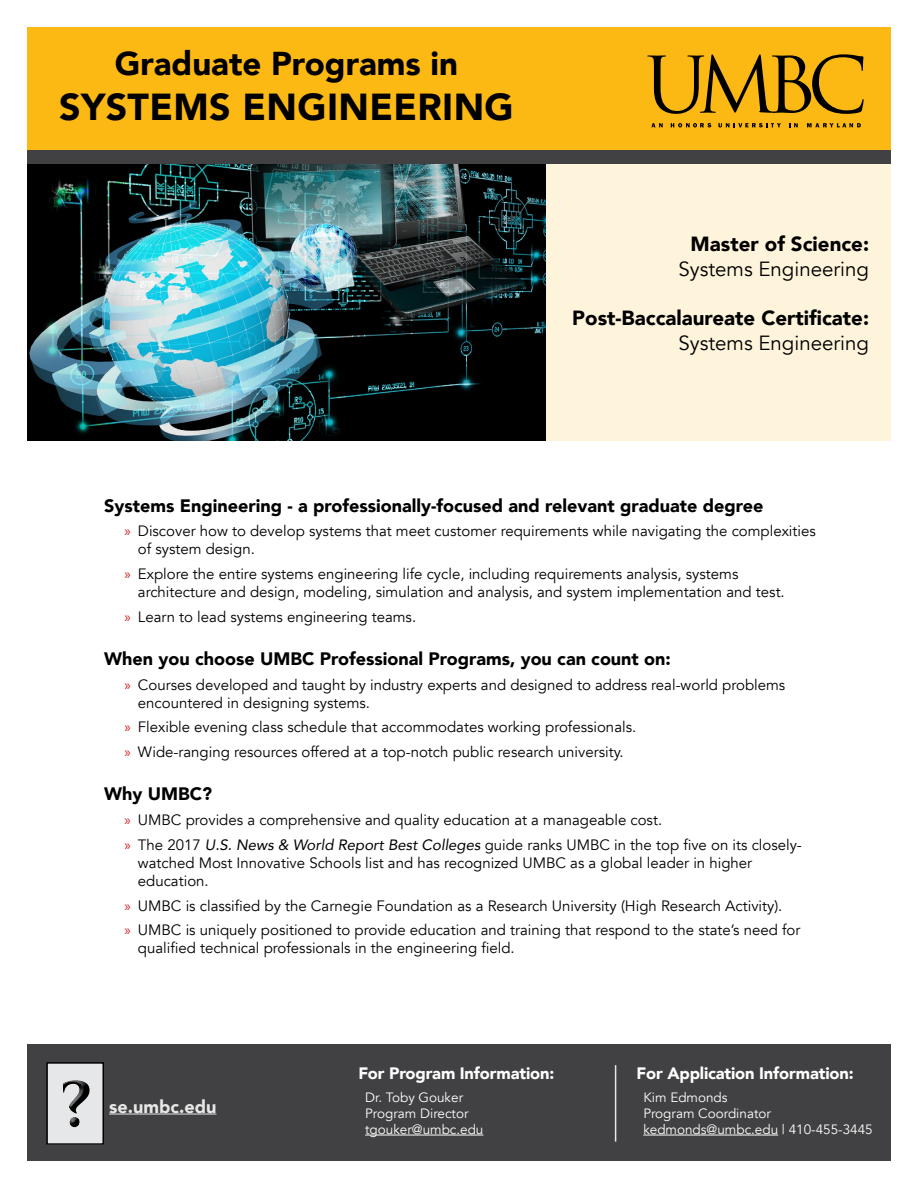
<style>
.page{position:relative;width:918px;height:1188px;background:#fff}
.page>*{position:absolute;margin:0;border:0;box-sizing:border-box;transform-origin:0 0}
.t1{font:700 60px "Trajan Pro 3";color:#000}
.t2{font:900 37.5px "Avenir";letter-spacing:.01em;color:#000}
.t3{font:900 33px "Avenir";color:#000}
.t4{font:900 20.4px "Avenir";color:#000}
.t5{font:20.4px "Avenir";color:#000}
.t6{font:900 18px "Avenir";color:#000}
.t7{font:900 18px "Avenir";color:#e7e7e7}
.t8{font:900 16.5px "Avenir";letter-spacing:-.01em;color:#fff}
.t9{font:15px/18px "Avenir";color:#000}
.t10{font:13.5px/16.2px "Avenir";color:#fff}
.s1{font-family:"Myriad Pro";color:#d2232a}
.s2{font-style:italic}
</style>
<div class="page">
<div style="left:27px;top:27px;width:864px;height:130px;background:#fdb913"></div>
<div style="left:542px;top:161px;width:349px;height:280px;background:linear-gradient(to right,#fef4db,#fef4db)"></div>
<div style="left:28px;top:1044px;width:863px;height:117px;background:#414042"></div>
<hr style="left:365px;top:1135px;width:118px;height:1px;background:#fff">
<hr style="left:643px;top:1135px;width:135px;height:1px;background:#fff">
<div style="left:47px;top:1063px;width:56px;height:81px;background:#e6e7e8"></div>
<div style="left:46px;top:1062px;width:58px;height:83px;border:2px solid #000"></div>
<div style="left:50px;top:1068px;width:52px;height:62px;background:#e6e7e8"></div>
<div style="left:50px;top:1076px;width:52px;height:63px;background:#000;opacity:.75"></div>
<svg style="left:109px;top:1114px;width:24px;height:1px"></svg>
<hr style="left:133px;top:1114px;width:83px;height:1px;background:#e7e7e7">
<svg style="left:647px;top:54px;width:217px;height:60px"></svg>
<svg style="left:651px;top:123px;width:12px;height:4px"></svg>
<svg style="left:671px;top:123px;width:40px;height:4px"></svg>
<svg style="left:718px;top:123px;width:63px;height:4px"></svg>
<svg style="left:789px;top:123px;width:9px;height:4px"></svg>
<svg style="left:807px;top:123px;width:54px;height:4px"></svg>
<img style="left:27px;top:164px;width:518px;height:277px">
<div style="left:27px;top:151px;width:864px;height:13px;background:#414042"></div>
<hr style="left:615px;top:1065px;width:1px;height:77px;background:#e6e7e8">
<h3 class="t3" style="left:115px;top:35px;width:345px">Graduate Programs in</h3>
<h2 class="t2" style="left:59px;top:75px;width:456px">SYSTEMS ENGINEERING</h2>
<h3 class="t4" style="left:691px;top:227px;width:180px">Master of Science:</h3>
<h3 class="t5" style="left:678px;top:257px;width:192px">Systems Engineering</h3>
<h3 class="t4" style="left:572px;top:301px;width:298px">Post-Baccalaureate Certificate:</h3>
<h3 class="t5" style="left:678px;top:331px;width:192px">Systems Engineering</h3>
<p class="t6" style="left:104px;top:490px;width:661px">Systems Engineering - a professionally-focused and relevant graduate degree</p>
<p class="t9" style="left:138px;top:522px;width:679px;text-indent:-14px"><span class="s1">»</span> Discover how to develop systems that meet customer requirements while navigating the complexities of system design.</p>
<p class="t9" style="left:138px;top:565px;width:648px;text-indent:-14px"><span class="s1">»</span> Explore the entire systems engineering life cycle, including requirements analysis, systems architecture and design, modeling, simulation and analysis, and system implementation and test.</p>
<p class="t9" style="left:124px;top:608px;width:293px"><span class="s1">»</span> Learn to lead systems engineering teams.</p>
<p class="t6" style="left:104px;top:643px;width:568px">When you choose UMBC Professional Programs, you can count on:</p>
<p class="t9" style="left:138px;top:676px;width:649px;text-indent:-14px"><span class="s1">»</span> Courses developed and taught by industry experts and designed to address real-world problems encountered in designing systems.</p>
<p class="t9" style="left:124px;top:715px;width:513px;line-height:24.8px"><span class="s1">»</span> Flexible evening class schedule that accommodates working professionals. <span class="s1">»</span> Wide-ranging resources offered at a top-notch public research university.</p>
<p class="t6" style="left:104px;top:779px;width:110px">Why UMBC?</p>
<p class="t9" style="left:124px;top:808px;width:679px;line-height:24.8px"><span class="s1">»</span> UMBC provides a comprehensive and quality education at a manageable cost.<br><span class="s1">»</span> The 2017 <span class="s2">U.S. News &amp; World Report Best Colleges</span> guide ranks UMBC in the top five on its closely-</p>
<p class="t9" style="left:138px;top:854px;width:616px">watched Most Innovative Schools list and has recognized UMBC as a global leader in higher education.</p>
<p class="t9" style="left:124px;top:893px;width:677px;line-height:24.8px"><span class="s1">»</span> UMBC is classified by the Carnegie Foundation as a Research University (High Research Activity).<br><span class="s1">»</span> UMBC is uniquely positioned to provide education and training that respond to the state’s need for</p>
<p class="t9" style="left:138px;top:940px;width:378px">qualified technical professionals in the engineering field.</p>
<h1 class="t1" style="left:56px;top:1060px;width:39px">?</h1>
<p class="t7" style="left:109px;top:1091px;width:109px">se.umbc.edu</p>
<p class="t8" style="left:358px;top:1059px;width:197px">For Program Information:</p>
<p class="t10" style="left:365px;top:1089px;width:120px">Dr. Toby Gouker<br>Program Director tgouker@umbc.edu</p>
<p class="t8" style="left:637px;top:1059px;width:219px">For Application Information:</p>
<p class="t10" style="left:643px;top:1089px;width:129px">Kim Edmonds<br>Program Coordinator</p>
<p class="t10" style="left:643px;top:1122px;width:231px">kedmonds@umbc.edu | 410-455-3445</p>
</div>
